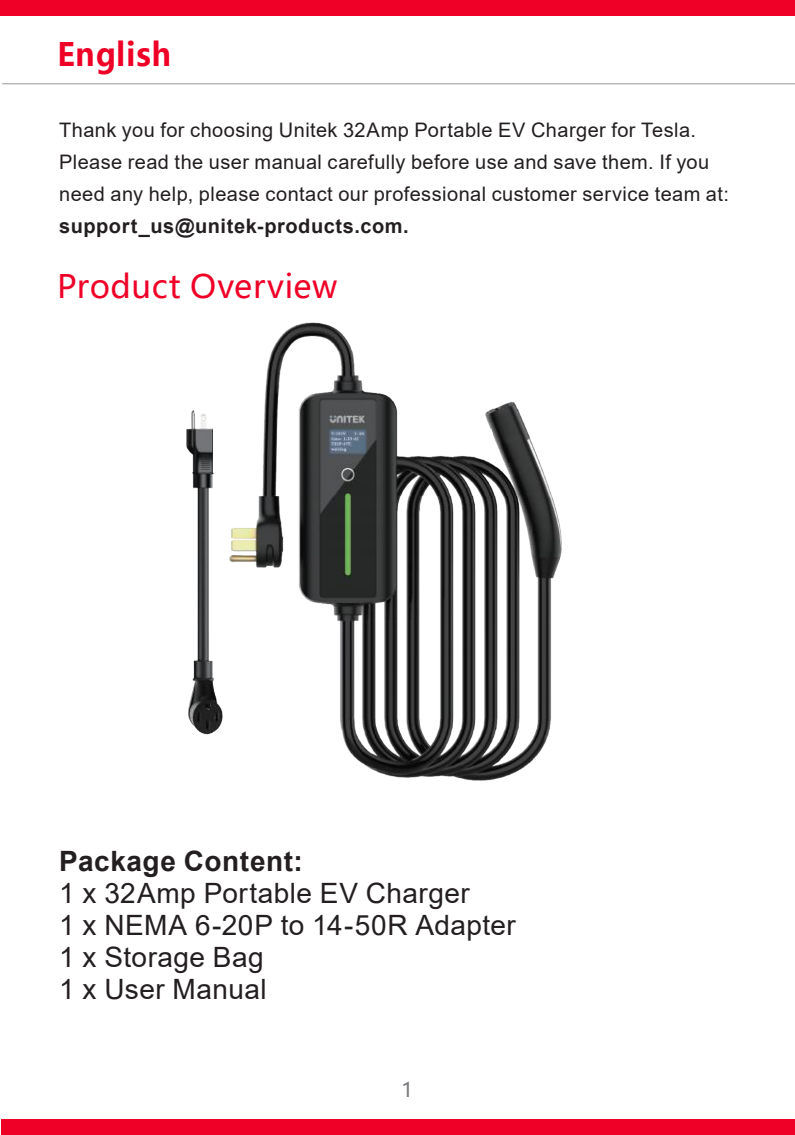
<style>
.page{position:relative;width:795px;height:1135px;background:#fff}
.page>*{position:absolute;margin:0;border:0;box-sizing:border-box;transform-origin:0 0}
.t1{font:32px "Microsoft Ya Hei";letter-spacing:.02em;color:#ef0027}
.t2{font:700 32px "Microsoft Ya Hei";letter-spacing:.02em;color:#ef0027;scale:.95 1}
.t3{font:28px/32px "Arial";letter-spacing:.015em;color:#231f20}
.t4{font:700 28px "Arial";letter-spacing:.02em;color:#231f20}
.t5{font:20px/32px "Arial";letter-spacing:.02em;color:#231f20}
.t6{font:700 20px "Arial";letter-spacing:.025em;color:#231f20}
.t7{font:20px "Microsoft Ya Hei";color:#77787c}
</style>
<div class="page">
<div style="left:0;top:0;width:795px;height:15px;background:#ef0027"></div>
<div style="left:1px;top:1120px;width:793px;height:15px;background:#ef0027"></div>
<hr style="left:2px;top:83px;width:793px;height:1px;background:#939598">
<img style="left:186px;top:322px;width:376px;height:459px">
<h1 class="t2" style="left:57px;top:32px;width:122px">English</h1>
<p class="t5" style="left:59px;top:114px;width:671px">Thank you for choosing Unitek 32Amp Portable EV Charger for Tesla.<br>Please read the user manual carefully before use and save them. If you need any help, please contact our professional customer service team at:</p>
<p class="t6" style="left:59px;top:212px;width:351px">support_us@unitek-products.com.</p>
<h1 class="t1" style="left:57px;top:265px;width:282px">Product Overview</h1>
<h2 class="t4" style="left:59px;top:841px;width:245px">Package Content:</h2>
<h2 class="t3" style="left:59px;top:877px;width:458px">1 x 32Amp Portable EV Charger<br>1 x NEMA 6-20P to 14-50R Adapter<br>1 x Storage Bag<br>1 x User Manual</h2>
<p class="t7" style="left:401px;top:1076px;width:13px">1</p>
</div>
